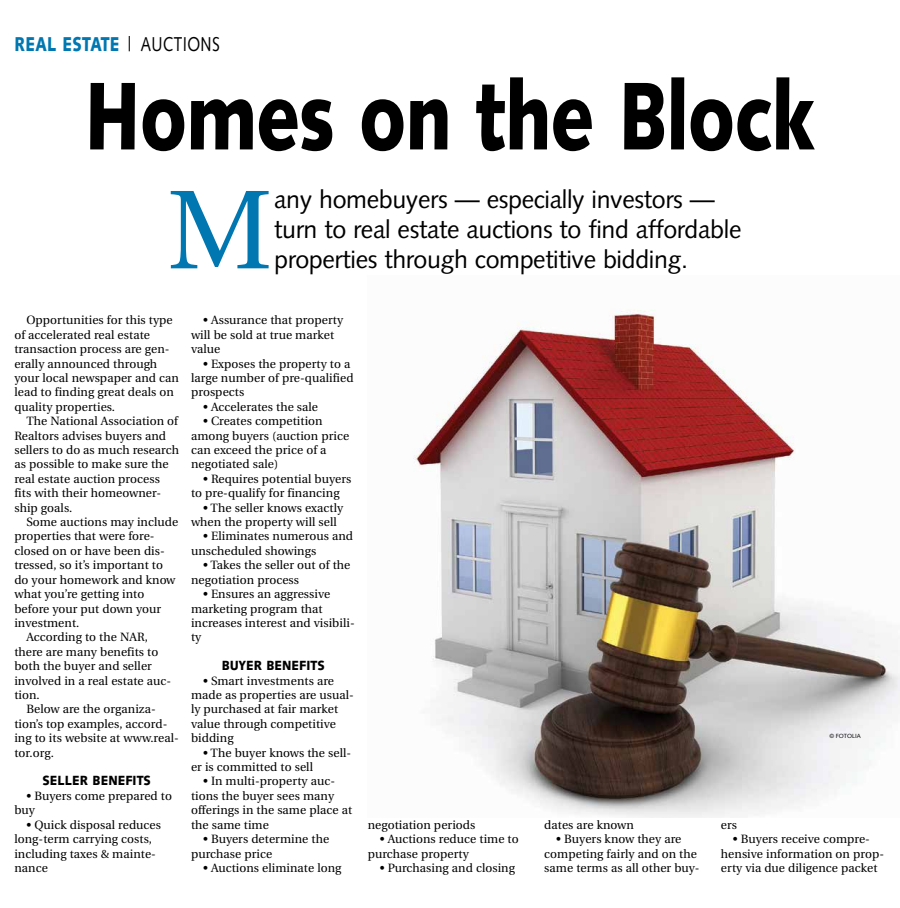
<style>
.page{position:relative;width:900px;height:908px;background:#fff}
.page>*{position:absolute;margin:0;border:0;box-sizing:border-box;transform-origin:0 0}
.t1{font:111.7px "Utopia";color:#0077b1}
.t2{font:900 96px "Syntax";letter-spacing:-.015em;color:#000;scale:.77 1}
.t3{font:25px/30px "Syntax";letter-spacing:-.015em;color:#000}
.t4{font:900 20px "Syntax";letter-spacing:.025em;color:#0077b1;scale:.77 1}
.t5{font:900 13.3px "Syntax";letter-spacing:.005em;color:#000;scale:.91 1}
.t6{font:12px/14.4px "Utopia";letter-spacing:.005em;color:#000}
.t7{font:6px "Syntax";color:#000}
.s1{font-weight:400;color:#000}
</style>
<div class="page">
<img style="left:413px;top:309px;width:487px;height:507px">
<h3 class="t4" style="left:14px;top:32px;width:268px">REAL ESTATE <span class="s1">| AUCTIONS</span></h3>
<h2 class="t2" style="left:85px;top:59px;width:951px">Homes on the Block</h2>
<h1 class="t1" style="left:167px;top:169px;width:107px">M</h1>
<h3 class="t3" style="left:274px;top:185px;width:469px">any homebuyers — especially investors — turn to real estate auctions to find affordable properties through competitive bidding.</h3>
<p class="t6" style="left:14px;top:313px;width:166px;text-indent:12px">Opportunities for this type of accelerated real estate transaction process are gen&shy;erally announced through your local newspaper and can lead to finding great deals on quality properties.</p>
<p class="t6" style="left:14px;top:414px;width:166px;text-indent:12px">The National Association of<br>Realtors advises buyers and sellers to do as much research as possible to make sure the real estate auction process fits with their homeowner&shy;ship goals.</p>
<p class="t6" style="left:26px;top:515px;width:153px">Some auctions may include</p>
<p class="t6" style="left:14px;top:529px;width:142px">properties that were fore-</p>
<p class="t6" style="left:14px;top:543px;width:152px">closed on or have been dis-</p>
<p class="t6" style="left:14px;top:558px;width:150px">tressed, so it’s important to</p>
<p class="t6" style="left:14px;top:572px;width:163px">do your homework and know</p>
<p class="t6" style="left:14px;top:587px;width:131px">what you’re getting into</p>
<p class="t6" style="left:14px;top:601px;width:148px">before your put down your</p>
<p class="t6" style="left:14px;top:615px;width:67px">investment.</p>
<p class="t6" style="left:26px;top:630px;width:123px">According to the NAR,</p>
<p class="t6" style="left:14px;top:644px;width:145px">there are many benefits to</p>
<p class="t6" style="left:14px;top:659px;width:139px">both the buyer and seller</p>
<p class="t6" style="left:14px;top:673px;width:158px">involved in a real estate auc-</p>
<p class="t6" style="left:14px;top:687px;width:27px">tion.</p>
<p class="t6" style="left:26px;top:702px;width:131px">Below are the organiza-</p>
<p class="t6" style="left:14px;top:716px;width:155px">tion’s top examples, accord-</p>
<p class="t6" style="left:14px;top:731px;width:166px">ing to its website at www.real-</p>
<p class="t6" style="left:14px;top:745px;width:41px">tor.org.</p>
<p class="t5" style="left:42px;top:772px;width:121px">SELLER BENEFITS</p>
<p class="t6" style="left:14px;top:788px;width:159px;text-indent:12px">• Buyers come prepared to buy</p>
<p class="t6" style="left:14px;top:817px;width:148px;text-indent:12px">• Quick disposal reduces long-term carrying costs, including taxes &amp; mainte&shy;nance</p>
<p class="t6" style="left:191px;top:313px;width:154px;text-indent:12px">• Assurance that property will be sold at true market value</p>
<p class="t6" style="left:191px;top:356px;width:164px;text-indent:12px">• Exposes the property to a large number of pre-qualified prospects</p>
<p class="t6" style="left:203px;top:399px;width:117px">• Accelerates the sale</p>
<p class="t6" style="left:191px;top:414px;width:160px;text-indent:12px">• Creates competition among buyers (auction price can exceed the price of a negotiated sale)</p>
<p class="t6" style="left:191px;top:471px;width:162px;text-indent:12px">• Requires potential buyers to pre-qualify for financing</p>
<p class="t6" style="left:191px;top:500px;width:154px;text-indent:12px">• The seller knows exactly when the property will sell</p>
<p class="t6" style="left:191px;top:529px;width:164px;text-indent:12px">• Eliminates numerous and unscheduled showings</p>
<p class="t6" style="left:191px;top:558px;width:161px;text-indent:12px">• Takes the seller out of the negotiation process</p>
<p class="t6" style="left:191px;top:587px;width:165px;text-indent:12px">• Ensures an aggressive marketing program that increases interest and visibili&shy;ty</p>
<p class="t5" style="left:222px;top:657px;width:115px">BUYER BENEFITS</p>
<p class="t6" style="left:191px;top:673px;width:164px;text-indent:12px">• Smart investments are made as properties are usual&shy;ly purchased at fair market value through competitive bidding</p>
<p class="t6" style="left:191px;top:745px;width:162px;text-indent:12px">• The buyer knows the sell&shy;er is committed to sell</p>
<p class="t6" style="left:191px;top:774px;width:163px;text-indent:12px">• In multi-property auc&shy;tions the buyer sees many offerings in the same place at the same time</p>
<p class="t6" style="left:191px;top:831px;width:140px;text-indent:12px">• Buyers determine the purchase price</p>
<p class="t6" style="left:203px;top:860px;width:140px">• Auctions eliminate long</p>
<p class="t6" style="left:368px;top:817px;width:109px">negotiation periods</p>
<p class="t6" style="left:368px;top:831px;width:153px;text-indent:12px">• Auctions reduce time to purchase property</p>
<p class="t6" style="left:380px;top:860px;width:137px">• Purchasing and closing</p>
<p class="t7" style="left:829px;top:732px;width:33px">© FOTOLIA</p>
<p class="t6" style="left:544px;top:817px;width:91px">dates are known</p>
<p class="t6" style="left:544px;top:831px;width:157px;text-align:center">• Buyers know they are competing fairly and on the same terms as all other buy-</p>
<p class="t6" style="left:721px;top:817px;width:18px">ers</p>
<p class="t6" style="left:721px;top:831px;width:165px;text-align:center">• Buyers receive compre&shy;hensive information on prop&shy;erty via due diligence packet</p>
</div>
